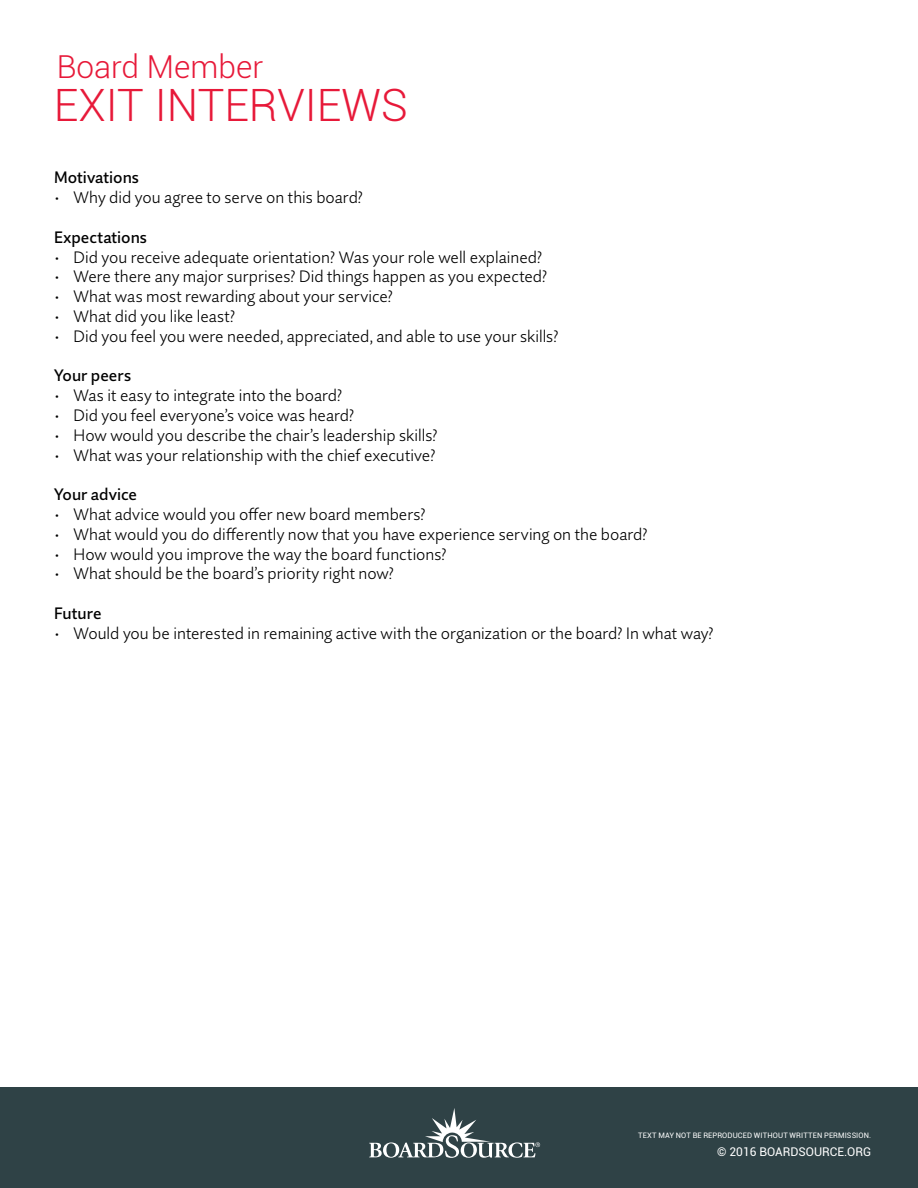
<style>
.page{position:relative;width:918px;height:1188px;background:#fff}
.page>*{position:absolute;margin:0;border:0;box-sizing:border-box;transform-origin:0 0}
.t1{font:300 44.55px "Roboto";color:#e71939}
.t2{font:300 31.65px "Roboto";color:#e71939}
.t3{font:300 16.5px "Quire Sans Pro";color:#000}
.t4{font:500 16.5px "Quire Sans Pro";color:#000}
.t5{font:12px "Roboto";color:#fff}
.t6{font:7.5px "Roboto";letter-spacing:.015em;color:#fff}
</style>
<div class="page">
<div style="left:0;top:1087px;width:918px;height:101px;background:#2f4246"></div>
<svg style="left:369px;top:1108px;width:171px;height:50px"></svg>
<h2 class="t2" style="left:57px;top:45px;width:208px">Board Member</h2>
<h1 class="t1" style="left:54px;top:74px;width:355px">EXIT INTERVIEWS</h1>
<p class="t4" style="left:54px;top:167px;width:87px">Motivations</p>
<p class="t3" style="left:54px;top:187px;width:311px">• Why did you agree to serve on this board?</p>
<p class="t4" style="left:54px;top:227px;width:95px">Expectations</p>
<p class="t3" style="left:54px;top:247px;width:490px">• Did you receive adequate orientation? Was your role well explained?</p>
<p class="t3" style="left:54px;top:266px;width:495px">• Were there any major surprises? Did things happen as you expected?</p>
<p class="t3" style="left:54px;top:286px;width:340px">• What was most rewarding about your service?</p>
<p class="t3" style="left:54px;top:306px;width:183px">• What did you like least?</p>
<p class="t3" style="left:54px;top:326px;width:506px">• Did you feel you were needed, appreciated, and able to use your skills?</p>
<p class="t4" style="left:54px;top:365px;width:79px">Your peers</p>
<p class="t3" style="left:54px;top:385px;width:290px">• Was it easy to integrate into the board?</p>
<p class="t3" style="left:54px;top:405px;width:302px">• Did you feel everyone’s voice was heard?</p>
<p class="t3" style="left:54px;top:425px;width:385px">• How would you describe the chair’s leadership skills?</p>
<p class="t3" style="left:54px;top:445px;width:383px">• What was your relationship with the chief executive?</p>
<p class="t4" style="left:54px;top:484px;width:85px">Your advice</p>
<p class="t3" style="left:54px;top:504px;width:373px">• What advice would you offer new board members?</p>
<p class="t3" style="left:54px;top:524px;width:595px">• What would you do differently now that you have experience serving on the board?</p>
<p class="t3" style="left:54px;top:544px;width:394px">• How would you improve the way the board functions?</p>
<p class="t3" style="left:54px;top:563px;width:342px">• What should be the board’s priority right now?</p>
<p class="t4" style="left:54px;top:603px;width:49px">Future</p>
<p class="t3" style="left:54px;top:623px;width:661px">• Would you be interested in remaining active with the organization or the board? In what way?</p>
<p class="t6" style="left:638px;top:1131px;width:235px">TEXT MAY NOT BE REPRODUCED WITHOUT WRITTEN PERMISSION.</p>
<p class="t5" style="left:717px;top:1144px;width:156px">© 2016 BOARDSOURCE.ORG</p>
</div>
